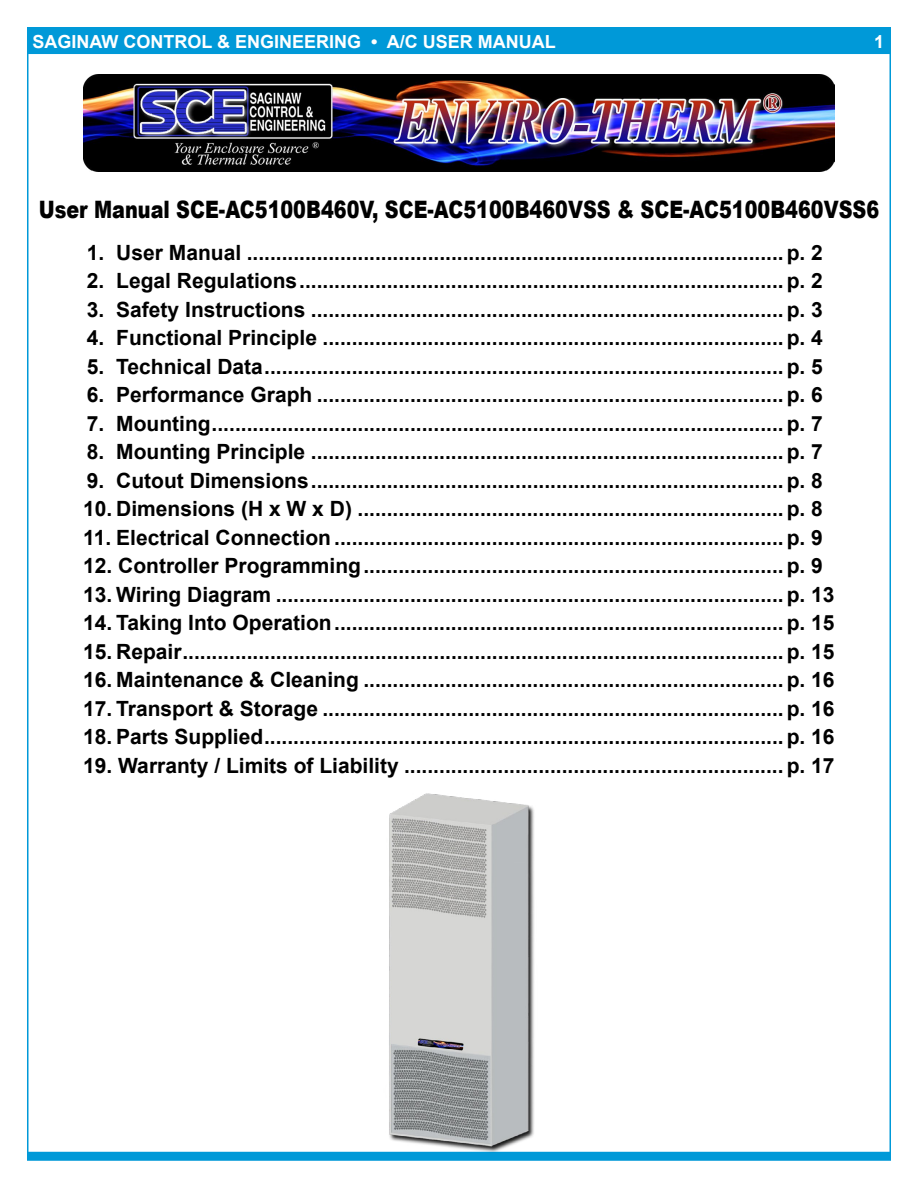
<style>
.page{position:relative;width:918px;height:1188px;background:#fff}
.page>*{position:absolute;margin:0;border:0;box-sizing:border-box;transform-origin:0 0}
.t1{font:900 24px "Arial";color:#000;scale:.8 1}
.t2{font:700 21px "Arial";color:#000}
.t3{font:700 18px "Arial";color:#fff}
.s1{font-weight:400;font-size:12px;color:#000}
</style>
<div class="page">
<div style="left:27px;top:1152px;width:864px;height:9px;background:#0099d8"></div>
<div style="left:27px;top:27px;width:864px;height:27px;background:#0099d8"></div>
<img style="left:381px;top:793px;width:156px;height:359px">
<img style="left:83px;top:74px;width:752px;height:97px">
<p class="t3" style="left:28px;top:29px;width:529px"><span class="s1">B</span>SAGINAW CONTROL &amp; ENGINEERING • A/C USER MANUAL</p>
<p class="t3" style="left:874px;top:29px;width:12px">1</p>
<p class="t1" style="left:39px;top:192px;width:1052px">User Manual SCE-AC5100B460V, SCE-AC5100B460VSS &amp; SCE-AC5100B460VSS6</p>
<p class="t2" style="left:87px;top:238px;width:738px">1. User Manual ............................................................................................p. 2</p>
<p class="t2" style="left:87px;top:266px;width:738px">2. Legal Regulations...................................................................................p. 2</p>
<p class="t2" style="left:87px;top:295px;width:738px">3. Safety Instructions .................................................................................p. 3</p>
<p class="t2" style="left:87px;top:323px;width:738px">4. Functional Principle ...............................................................................p. 4</p>
<p class="t2" style="left:87px;top:352px;width:738px">5. Technical Data.........................................................................................p. 5</p>
<p class="t2" style="left:87px;top:380px;width:738px">6. Performance Graph ................................................................................p. 6</p>
<p class="t2" style="left:87px;top:409px;width:738px">7. Mounting..................................................................................................p. 7</p>
<p class="t2" style="left:87px;top:437px;width:738px">8. Mounting Principle .................................................................................p. 7</p>
<p class="t2" style="left:87px;top:466px;width:738px">9. Cutout Dimensions.................................................................................p. 8</p>
<p class="t2" style="left:83px;top:494px;width:741px">10. Dimensions (H x W x D) .........................................................................p. 8</p>
<p class="t2" style="left:83px;top:523px;width:741px">11. Electrical Connection.............................................................................p. 9</p>
<p class="t2" style="left:83px;top:551px;width:741px">12. Controller Programming........................................................................p. 9</p>
<p class="t2" style="left:83px;top:580px;width:753px">13. Wiring Diagram .......................................................................................p. 13</p>
<p class="t2" style="left:83px;top:608px;width:753px">14. Taking Into Operation.............................................................................p. 15</p>
<p class="t2" style="left:83px;top:637px;width:753px">15. Repair.......................................................................................................p. 15</p>
<p class="t2" style="left:83px;top:665px;width:753px">16. Maintenance &amp; Cleaning ........................................................................p. 16</p>
<p class="t2" style="left:83px;top:694px;width:753px">17. Transport &amp; Storage ...............................................................................p. 16</p>
<p class="t2" style="left:83px;top:722px;width:753px">18. Parts Supplied.........................................................................................p. 16</p>
<p class="t2" style="left:83px;top:751px;width:753px">19. Warranty / Limits of Liability .................................................................p. 17</p>
</div>
